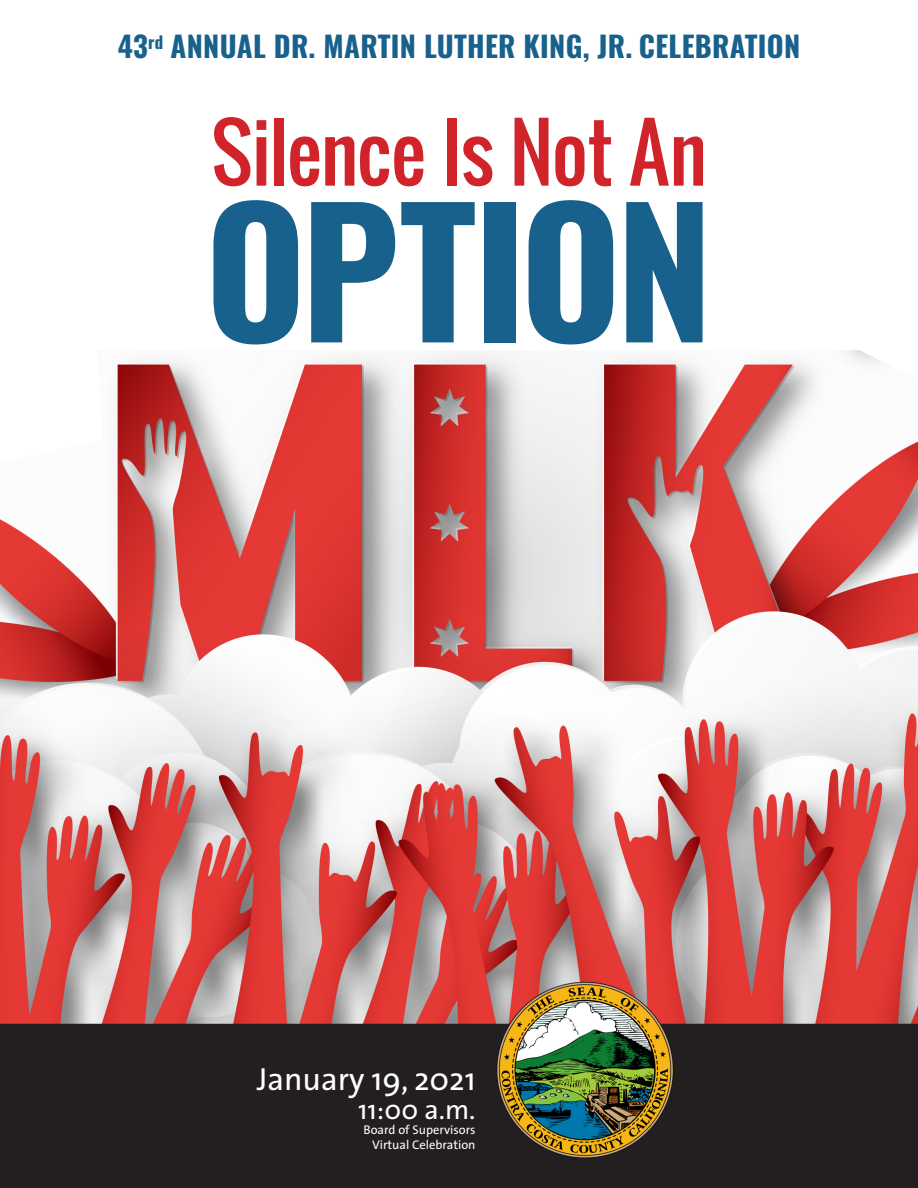
<style>
.page{position:relative;width:918px;height:1188px;background:#fff}
.page>*{position:absolute;margin:0;border:0;box-sizing:border-box;transform-origin:0 0}
.t1{font:700 173.25px "Oswald";letter-spacing:-.035em;color:#19618d}
.t2{font:77.55px "Oswald";letter-spacing:-.015em;color:#d1232a}
.t3{font:32.1px "The Sans 5";color:#fff}
.t4{font:700 28.95px "Oswald";letter-spacing:.01em;color:#19618d}
.t5{font:27.6px "The Sans 5";color:#fff}
.t6{font:12.6px "The Sans 5";color:#fff}
</style>
<div class="page">
<div style="left:0;top:1019px;width:918px;height:169px;background:#231f20"></div>
<img style="left:0;top:350px;width:918px;height:674px">
<img style="left:495px;top:982px;width:181px;height:176px">
<p class="t4" style="left:118px;top:31px;width:684px">43<sup>rd</sup> ANNUAL DR. MARTIN LUTHER KING, JR. CELEBRATION</p>
<p class="t2" style="left:211px;top:94px;width:498px">Silence Is Not An</p>
<p class="t1" style="left:205px;top:181px;width:510px">OPTION</p>
<p class="t3" style="left:257px;top:1052px;width:220px">January 19, 2021</p>
<p class="t5" style="left:358px;top:1086px;width:119px">11:00 a.m.</p>
<p class="t6" style="left:364px;top:1119px;width:114px">Board of Supervisors</p>
<p class="t6" style="left:372px;top:1134px;width:105px">Virtual Celebration</p>
</div>
